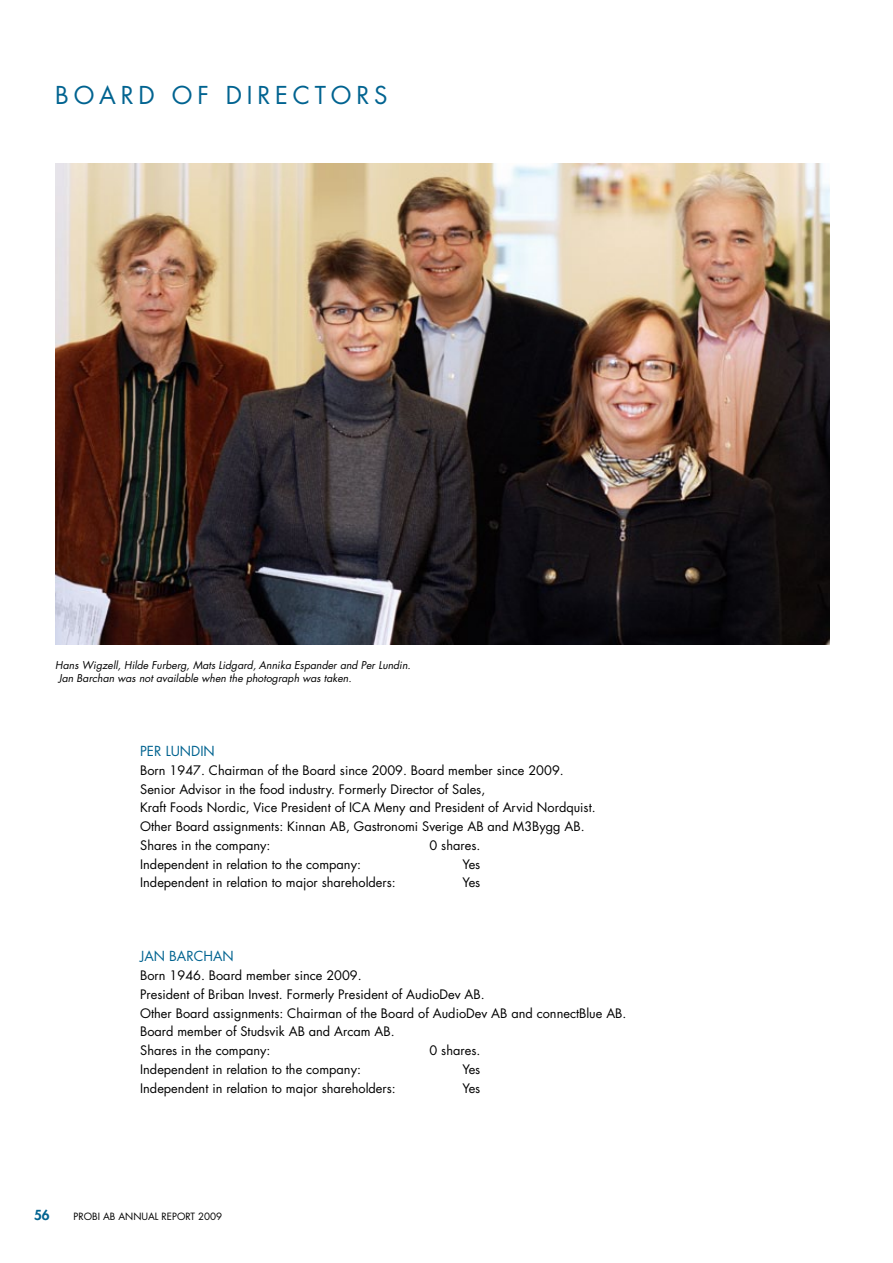
<style>
.page{position:relative;width:893px;height:1263px;background:#fff}
.page>*{position:absolute;margin:0;border:0;box-sizing:border-box;transform-origin:0 0}
.t1{font:24px "Futura";color:#006390}
.t2{font:13.5px "Futura";color:#006390}
.t3{font:800 13.5px "Futura";color:#006390}
.t4{font:12.75px/18.8px "Futura";color:#000}
.t5{font:italic 10.5px/12.6px "Futura";color:#000}
.t6{font:9.75px "Futura";color:#000}
</style>
<div class="page">
<img style="left:55px;top:163px;width:774px;height:481px">
<h1 class="t1" style="left:55px;top:78px;width:206px">BO ARD OF DIRE</h1>
<h1 class="t1" style="left:293px;top:78px;width:41px">CTOR</h1>
<h1 class="t1" style="left:374px;top:78px;width:15px">S</h1>
<p class="t5" style="left:59px;top:659px;width:354px;text-indent:-3px">Hans Wigzell, Hilde Furberg, Mats Lidgard, Annika Espander and Per Lundin.<br>Jan Barchan was not available when the photograph was taken.</p>
<p class="t2" style="left:140px;top:742px;width:76px">Per Lundin</p>
<p class="t4" style="left:140px;top:761px;width:457px">Born 1947. Chairman of the Board since 2009. Board member since 2009.<br>Senior Advisor in the food industry. Formerly Director of Sales,<br>Kraft Foods Nordic, Vice President of ICA Meny and President of Arvid Nordquist.<br>Other Board assignments: Kinnan AB, Gastronomi Sverige AB and M3Bygg AB.<br>Shares in the company:</p>
<p class="t4" style="left:429px;top:836px;width:52px">0 shares.</p>
<p class="t4" style="left:140px;top:854px;width:222px">I ndependent in relation to the company:</p>
<p class="t4" style="left:462px;top:854px;width:19px">Yes</p>
<p class="t4" style="left:140px;top:873px;width:257px">I ndependent in relation to major shareholders:</p>
<p class="t4" style="left:462px;top:873px;width:19px">Yes</p>
<p class="t2" style="left:140px;top:947px;width:64px">Jan Barcha</p>
<p class="t2" style="left:222px;top:947px;width:13px">n</p>
<p class="t4" style="left:140px;top:966px;width:488px">Born 1946. Board member since 2009.<br>President of Briban I nvest. Formerly President of AudioDev AB.<br>Other Board assignments: Chairman of the Board of AudioDev AB and connectBlue AB.<br>Board member of Studsvik AB and Arcam AB.<br>Shares in the company:</p>
<p class="t4" style="left:429px;top:1041px;width:52px">0 shares.</p>
<p class="t4" style="left:140px;top:1059px;width:222px">I ndependent in relation to the company:</p>
<p class="t4" style="left:462px;top:1059px;width:19px">Yes</p>
<p class="t4" style="left:140px;top:1078px;width:257px">I ndependent in relation to major shareholders:</p>
<p class="t4" style="left:462px;top:1078px;width:19px">Yes</p>
<p class="t3" style="left:34px;top:1206px;width:17px">56</p>
<p class="t6" style="left:74px;top:1209px;width:150px">Probi AB Annual Report 2009</p>
</div>
